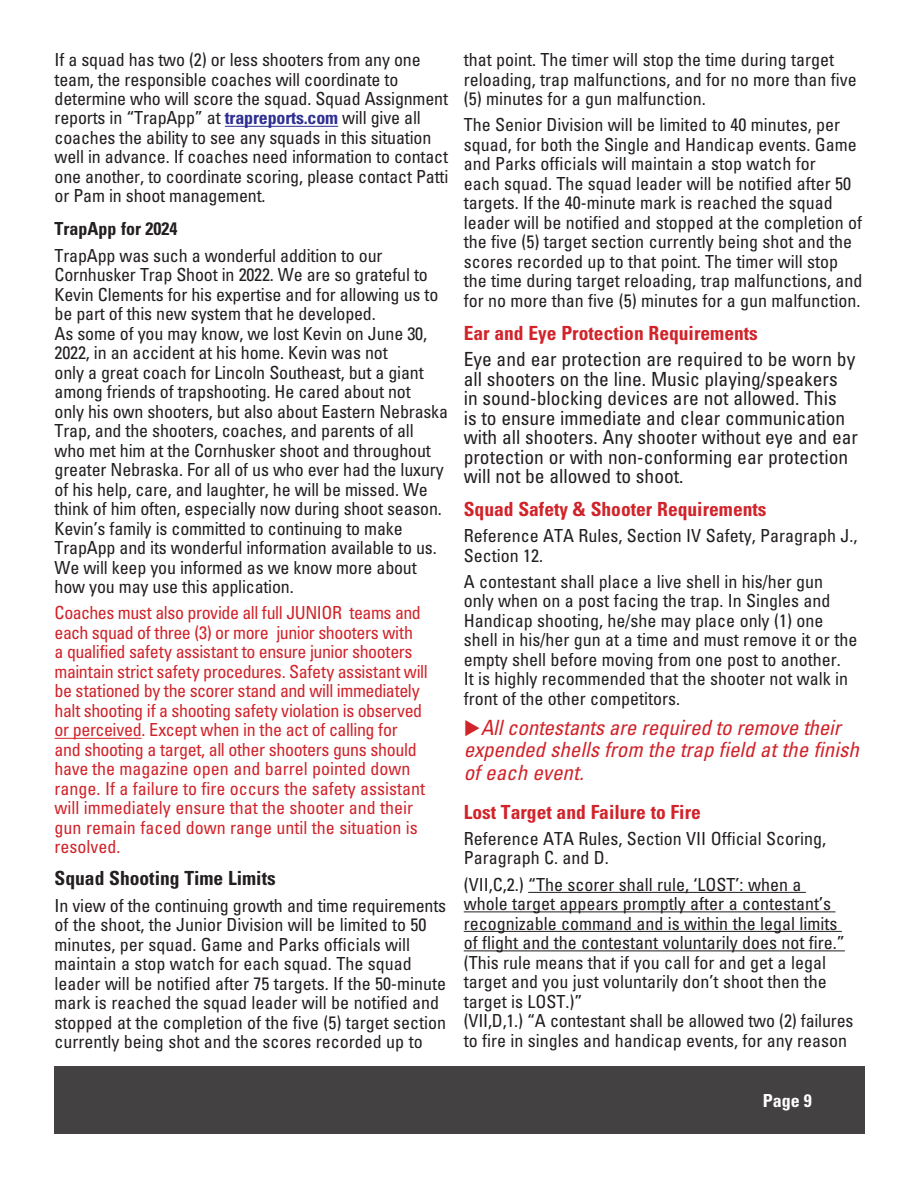
<style>
.page{position:relative;width:918px;height:1188px;background:#fff}
.page>*{position:absolute;margin:0;border:0;box-sizing:border-box;transform-origin:0 0}
.Trap_Heads{font:italic condensed 21px/22.5px "Univers LT Std";letter-spacing:-.01em;color:#d1232a}
.Trap_Heads-2{font:condensed 19.5px/19.5px "Univers LT Std";color:#231f20}
.Trap_Heads-3{font:700 condensed 19.5px "Univers LT Std";color:#d1232a}
.Trap_Heads-4{font:700 condensed 19.5px "Univers LT Std";color:#231f20}
.Trap_Heads-5{font:condensed 18px/19.5px "Univers LT Std";color:#231f20}
.Trap_Heads-6{font:condensed 18px/19.5px "Univers LT Std";letter-spacing:-.015em;color:#d1232a}
.Paragraph_Style_1{font:condensed 18px/19.5px "Univers LT Std";color:#231f20}
.Trap_Heads-7{font:700 condensed 18px "Univers LT Std";color:#231f20}
.t1{font:700 condensed 18px "Univers LT Std";color:#fff}
.s1{font-weight:700;color:#2e3092}
</style>
<div class="page">
<div style="left:54px;top:1061px;width:810px;height:73px;background:#444142"></div>
<div style="left:0;top:1057px;width:875px;height:9px;background:#fff"></div>
<hr style="left:225px;top:126px;width:113px;height:1px;background:#2e3092">
<hr style="left:55px;top:738px;width:86px;height:1px;background:#d1232a">
<hr style="left:528px;top:892px;width:278px;height:1px;background:#231f20">
<hr style="left:464px;top:911px;width:371px;height:1px;background:#231f20">
<hr style="left:464px;top:931px;width:378px;height:1px;background:#231f20">
<hr style="left:464px;top:950px;width:381px;height:1px;background:#231f20">
<p class="Trap_Heads-5" style="left:55px;top:50px;width:395px">If a squad has two (2) or less shooters from any one team, the responsible coaches will coordinate to determine who will score the squad. Squad Assignment reports in “TrapApp” at <span class="s1">trapreports.com</span> will give all coaches the ability to see any squads in this situation well in advance. If coaches need information to contact one another, to coordinate scoring, please contact Patti or Pam in shoot management.</p>
<p class="Trap_Heads-7" style="left:55px;top:218px;width:124px">TrapApp for 2024</p>
<p class="Trap_Heads-5" style="left:55px;top:245px;width:375px">TrapApp was such a wonderful addition to our<br>Cornhusker Trap Shoot in 2022. We are so grateful to</p>
<p class="Trap_Heads-5" style="left:55px;top:284px;width:385px">Kevin Clements for his expertise and for allowing us to be part of this new system that he developed.</p>
<p class="Trap_Heads-5" style="left:55px;top:323px;width:374px">As some of you may know, we lost Kevin on June 30,<br>2022, in an accident at his home. Kevin was not</p>
<p class="Trap_Heads-5" style="left:55px;top:362px;width:371px">only a great coach for Lincoln Southeast, but a giant among friends of trapshooting. He cared about not</p>
<p class="Trap_Heads-5" style="left:55px;top:401px;width:395px">only his own shooters, but also about Eastern Nebraska Trap, and the shooters, coaches, and parents of all who met him at the Cornhusker shoot and throughout greater Nebraska. For all of us who ever had the luxury of his help, care, and laughter, he will be missed. We think of him often, especially now during shoot season.<br>Kevin’s family is committed to continuing to make TrapApp and its wonderful information available to us.<br>We will keep you informed as we know more about how you may use this application.</p>
<p class="Trap_Heads-6" style="left:55px;top:603px;width:375px">Coaches must also provide all full JUNIOR teams and each squad of three (3) or more junior shooters with<br>a qualified safety assistant to ensure junior shooters maintain strict safety procedures. Safety assistant will be stationed by the scorer stand and will immediately halt shooting if a shooting safety violation is observed or perceived. Except when in the act of calling for and shooting a target, all other shooters guns should have the magazine open and barrel pointed down range. If a failure to fire occurs the safety assistant will immediately ensure that the shooter and their gun remain faced down range until the situation is resolved.</p>
<p class="Trap_Heads-4" style="left:55px;top:867px;width:223px">Squad Shooting Time Limits</p>
<p class="Trap_Heads-5" style="left:55px;top:895px;width:393px">In view of the continuing growth and time requirements of the shoot, the Junior Division will be limited to 50 minutes, per squad. Game and Parks officials will maintain a stop watch for each squad. The squad leader will be notified after 75 targets. If the 50-minute mark is reached the squad leader will be notified and stopped at the completion of the five (5) target section currently being shot and the scores recorded up to</p>
<p class="Trap_Heads-5" style="left:464px;top:50px;width:395px">that point. The timer will stop the time during target reloading, trap malfunctions, and for no more than five (5) minutes for a gun malfunction.</p>
<p class="Trap_Heads-5" style="left:464px;top:115px;width:400px">The Senior Division will be limited to 40 minutes, per squad, for both the Single and Handicap events. Game and Parks officials will maintain a stop watch for<br>each squad. The squad leader will be notified after 50 targets. If the 40-minute mark is reached the squad leader will be notified and stopped at the completion of the five (5) target section currently being shot and the scores recorded up to that point. The timer will stop the time during target reloading, trap malfunctions, and for no more than five (5) minutes for a gun malfunction.</p>
<p class="Trap_Heads-3" style="left:464px;top:321px;width:296px">Ear and Eye Protection Requirements</p>
<p class="Trap_Heads-2" style="left:464px;top:349px;width:396px">Eye and ear protection are required to be worn by all shooters on the line. Music playing/speakers<br>in sound-blocking devices are not allowed. This<br>is to ensure immediate and clear communication with all shooters. Any shooter without eye and ear protection or with non-conforming ear protection will not be allowed to shoot.</p>
<p class="Trap_Heads-3" style="left:464px;top:497px;width:304px">Squad Safety &amp; Shooter Requirements</p>
<p class="Paragraph_Style_1" style="left:464px;top:526px;width:395px">Reference ATA Rules, Section IV Safety, Paragraph J.,<br>Section 12.</p>
<p class="Trap_Heads-5" style="left:464px;top:572px;width:395px">A contestant shall place a live shell in his/her gun only when on a post facing the trap. In Singles and Handicap shooting, he/she may place only (1) one shell in his/her gun at a time and must remove it or the empty shell before moving from one post to another.<br>It is highly recommended that the shooter not walk in front of the other competitors.</p>
<p class="Trap_Heads" style="left:464px;top:716px;width:397px">◆All contestants are required to remove their expended shells from the trap field at the finish of each event.</p>
<p class="Trap_Heads-3" style="left:464px;top:800px;width:239px">Lost Target and Failure to Fire</p>
<p class="Trap_Heads-5" style="left:464px;top:828px;width:364px">Reference ATA Rules, Section VII Official Scoring,<br>Paragraph C. and D.</p>
<p class="Trap_Heads-5" style="left:464px;top:874px;width:383px">(VII,C,2.) “The scorer shall rule, ‘LOST’: when a whole target appears promptly after a contestant’s recognizable command and is within the legal limits of flight and the contestant voluntarily does not fire.” (This rule means that if you call for and get a legal target and you just voluntarily don’t shoot then the target is LOST.)”</p>
<p class="Trap_Heads-5" style="left:464px;top:1011px;width:391px">(VII,D,1.) “A contestant shall be allowed two (2) failures</p>
<p class="Trap_Heads-5" style="left:464px;top:1030px;width:385px">to fire in singles and handicap events, for any reason</p>
<p class="t1" style="left:763px;top:1089px;width:50px">Page 9</p>
</div>
